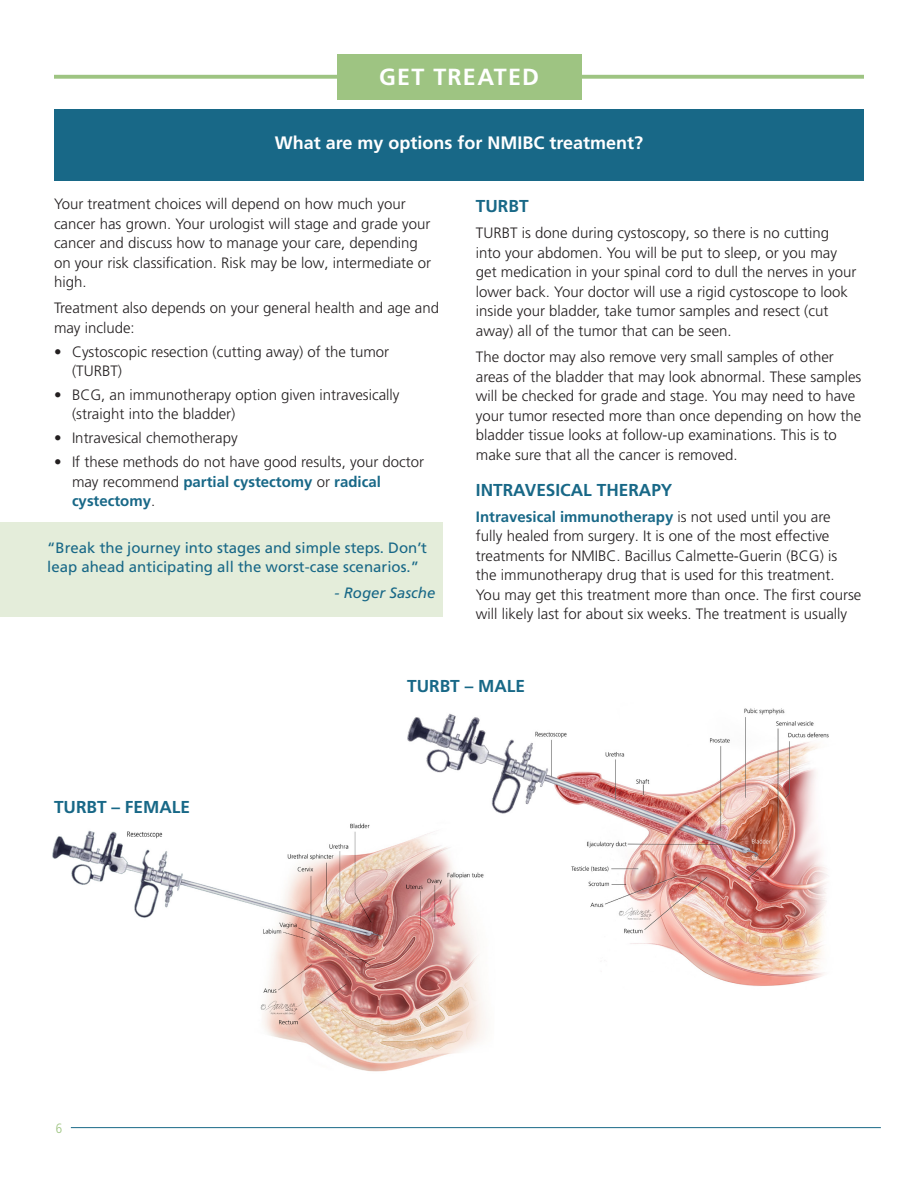
<style>
.page{position:relative;width:918px;height:1188px;background:#fff}
.page>*{position:absolute;margin:0;border:0;box-sizing:border-box;transform-origin:0 0}
.Header2{font:700 23.4px "Frutiger LT Pro";letter-spacing:.05em;color:#fff}
.Header3{font:700 18px "Frutiger LT Pro";color:#fff}
.Subhead1{font:700 17.25px "Frutiger LT Pro";color:#186887}
.Body1{font:300 15px/19.5px "Frutiger LT Pro";color:#231f20}
.Tabs{font:300 15px/19.5px "Frutiger LT Pro";color:#231f20}
.Callout_Story{font:15px/19.5px "Frutiger LT Pro";color:#186887}
.Callout_Story-2{font:italic 15px "Frutiger LT Pro";color:#186887}
.t1{font:300 condensed 13.5px "Frutiger LT Pro";color:#9ec482}
.s1{font-weight:700;color:#186887}
</style>
<div class="page">
<hr style="left:71px;top:1127px;width:810px;height:1px;background:#186887">
<div style="left:54px;top:109px;width:810px;height:72px;background:#186887"></div>
<svg style="left:54px;top:75px;width:810px;height:4px;background:#a5c88b"></svg>
<div style="left:337px;top:54px;width:244px;height:45px;background:#9ec482"></div>
<div style="left:0;top:523px;width:442px;height:94px;background:#e4edda"></div>
<img style="left:407px;top:708px;width:422px;height:278px">
<img style="left:52px;top:810px;width:444px;height:262px">
<p class="Header2" style="left:379px;top:64px;width:161px">GET TREATED</p>
<p class="Header3" style="left:275px;top:132px;width:370px">What are my options for NMIBC treatment?</p>
<p class="Body1" style="left:54px;top:194px;width:379px">Your treatment choices will depend on how much your cancer has grown. Your urologist will stage and grade your cancer and discuss how to manage your care, depending on your risk classification. Risk may be low, intermediate or high.</p>
<p class="Body1" style="left:54px;top:299px;width:387px">Treatment also depends on your general health and age and may include:</p>
<p class="Tabs" style="left:72px;top:342px;width:319px;text-indent:-18px">• Cystoscopic resection (cutting away) of the tumor (TURBT)</p>
<p class="Tabs" style="left:72px;top:385px;width:329px;text-indent:-18px">• BCG, an immunotherapy option given intravesically (straight into the bladder)</p>
<p class="Tabs" style="left:54px;top:428px;width:185px">• Intravesical chemotherapy</p>
<p class="Tabs" style="left:72px;top:452px;width:354px;text-indent:-18px">• If these methods do not have good results, your doctor may recommend <span class="s1">partial cystectomy</span> or <span class="s1">radical cystectomy</span>.</p>
<p class="Callout_Story" style="left:47px;top:538px;width:381px">“Break the journey into stages and simple steps. Don’t leap ahead anticipating all the worst-case scenarios.”</p>
<p class="Callout_Story-2" style="left:335px;top:584px;width:102px">- Roger Sasche</p>
<p class="Subhead1" style="left:476px;top:196px;width:54px">TURBT</p>
<p class="Body1" style="left:476px;top:224px;width:382px">TURBT is done during cystoscopy, so there is no cutting into your abdomen. You will be put to sleep, or you may get medication in your spinal cord to dull the nerves in your lower back. Your doctor will use a rigid cystoscope to look inside your bladder, take tumor samples and resect (cut away) all of the tumor that can be seen.</p>
<p class="Body1" style="left:476px;top:347px;width:387px">The doctor may also remove very small samples of other areas of the bladder that may look abnormal. These samples will be checked for grade and stage. You may need to have your tumor resected more than once depending on how the bladder tissue looks at follow-up examinations. This is to make sure that all the cancer is removed.</p>
<p class="Subhead1" style="left:476px;top:479px;width:198px">INTRAVESICAL THERAPY</p>
<p class="Body1" style="left:476px;top:507px;width:387px"><span class="s1">Intravesical immunotherapy</span> is not used until you are<br>fully healed from surgery. It is one of the most effective treatments for NMIBC. Bacillus Calmette-Guerin (BCG) is the immunotherapy drug that is used for this treatment.<br>You may get this treatment more than once. The first course will likely last for about six weeks. The treatment is usually</p>
<p class="Subhead1" style="left:54px;top:797px;width:138px">TURBT – FEMALE</p>
<p class="t1" style="left:56px;top:1120px;width:8px">6</p>
<p class="Subhead1" style="left:407px;top:676px;width:119px">TURBT – MALE</p>
</div>
